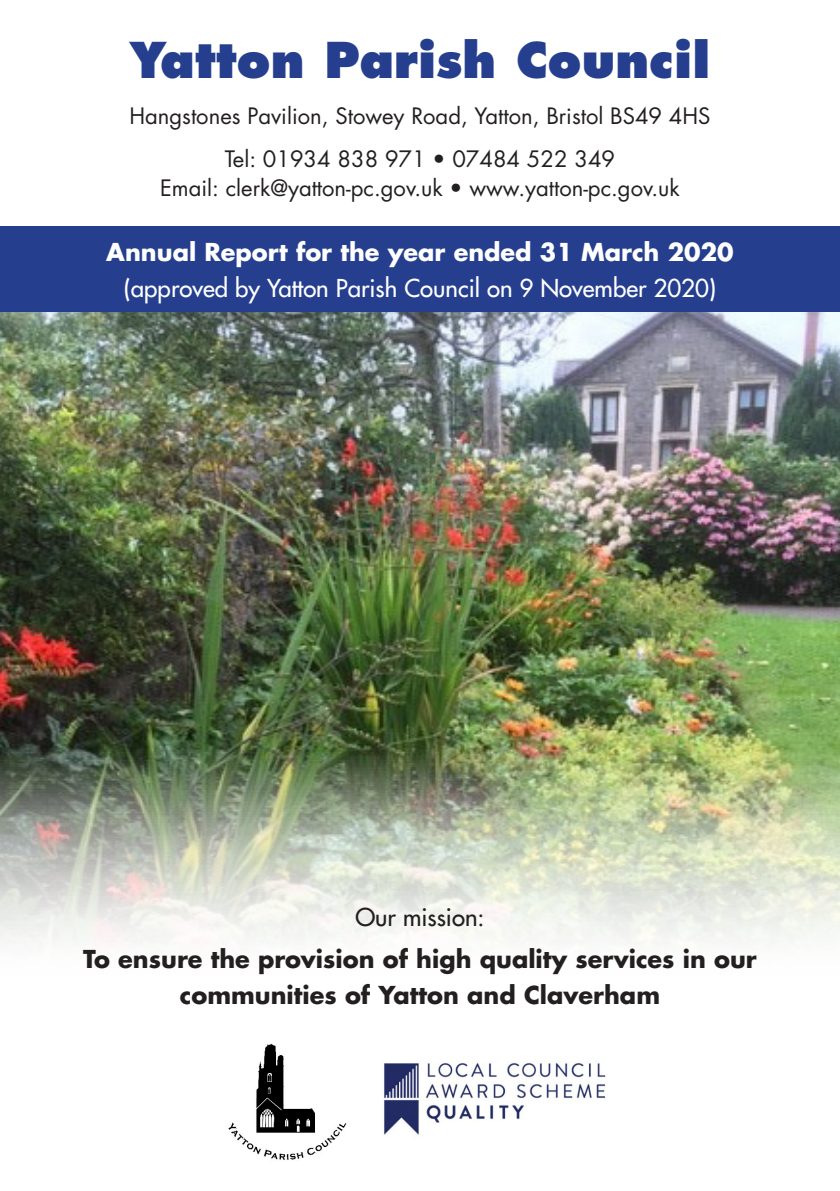
<style>
.page{position:relative;width:840px;height:1191px;background:#fff}
.page>*{position:absolute;margin:0;border:0;box-sizing:border-box;transform-origin:0 0}
.Heading_1__H1{font:800 48px "Futura LT";color:#253f8e}
.t1{font:24px/36px "Futura LT";color:#fff;text-align:center}
.t2{font:700 24px/36px "Futura LT";color:#231f20;text-align:center}
.t3{font:24px "Futura LT";color:#231f20}
.Body_-_Text__P{font:22px/29px "Futura LT";color:#231f20;text-align:center}
.s1{font-weight:700}
</style>
<div class="page">
<img style="left:0;top:312px;width:839px;height:631px">
<div style="left:0;top:227px;width:839px;height:85px;background:#253f8e"></div>
<img style="left:384px;top:1062px;width:222px;height:73px">
<img style="left:228px;top:1043px;width:119px;height:117px">
<h1 class="Heading_1__H1" style="left:129px;top:29px;width:582px">Yatton Parish Council</h1>
<p class="Body_-_Text__P" style="left:129px;top:102px;width:582px">Hangstones Pavilion, Stowey Road, Yatton, Bristol BS49 4HS</p>
<p class="Body_-_Text__P" style="left:160px;top:145px;width:521px">Tel: 01934 838 971 • 07484 522 349<br>Email: clerk@yatton-pc.gov.uk • www.yatton-pc.gov.uk</p>
<p class="t1" style="left:106px;top:234px;width:628px"><span class="s1">Annual Report for the year ended 31 March 2020 </span>(approved by Yatton Parish Council on 9 November 2020)</p>
<p class="t3" style="left:355px;top:902px;width:131px">Our mission:</p>
<p class="t2" style="left:83px;top:940px;width:674px">To ensure the provision of high quality services in our communities of Yatton and Claverham</p>
</div>
